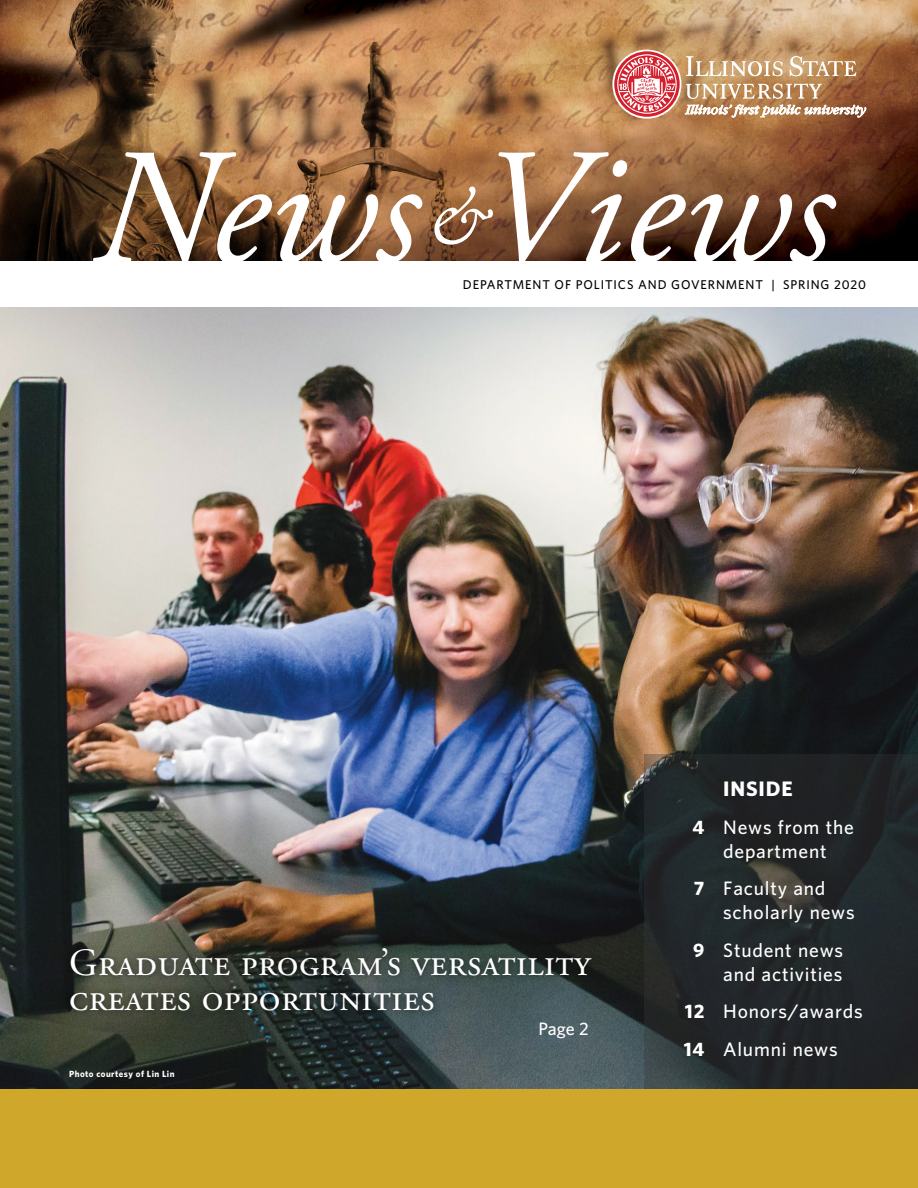
<style>
.page{position:relative;width:918px;height:1188px;background:#fff}
.page>*{position:absolute;margin:0;border:0;box-sizing:border-box;transform-origin:0 0}
.t1{font:italic 165px "Adobe Garamond Pro";color:#fff}
.t2{font:38.4px/35.1px "Adobe Garamond Pro";letter-spacing:.01em;color:#fff}
.t3{font:700 21px "Whitney";letter-spacing:.04em;color:#fff}
.t4{font:500 19.5px/24px "Whitney";letter-spacing:.04em;color:#fff}
.t5{font:500 18px "Whitney";color:#fff}
.t6{font:500 12.75px "Whitney";letter-spacing:.07em;color:#000}
.t7{font:700 9px "Whitney";letter-spacing:.05em;color:#fff}
.s1{font-size:75px}
.s2{font-weight:700}
</style>
<div class="page">
<div style="left:0;top:1086px;width:918px;height:102px;background:#cfa82b"></div>
<img style="left:490px;top:0;width:428px;height:260px">
<img style="left:0;top:0;width:490px;height:260px">
<img style="left:0;top:307px;width:918px;height:781px">
<svg style="left:614px;top:51px;width:252px;height:66px;background:#ca9477"></svg>
<svg style="left:644px;top:754px;width:274px;height:334px;background:#232729"></svg>
<div style="left:63px;top:941px;width:536px;height:77px;background:#020001;opacity:.6"></div>
<p class="t1" style="left:93px;top:110px;width:741px">News<span class="s1">&amp;</span>Views</p>
<p class="t6" style="left:463px;top:277px;width:405px">DEPARTMENT OF POLITICS AND GOVERNMENT | SPRING 2020</p>
<p class="t2" style="left:69px;top:947px;width:524px">Graduate program’s versatility creates opportunities</p>
<p class="t5" style="left:538px;top:1018px;width:52px">Page 2</p>
<p class="t7" style="left:69px;top:1068px;width:107px">Photo courtesy of Lin Lin</p>
<p class="t3" style="left:723px;top:776px;width:71px">INSIDE</p>
<p class="t4" style="left:693px;top:814px;width:163px;text-align:center"><span class="s2">4</span> News from the department</p>
<p class="t4" style="left:723px;top:876px;width:133px;text-indent:-29px"><span class="s2">7</span> Faculty and scholarly news</p>
<p class="t4" style="left:693px;top:937px;width:151px;text-align:right"><span class="s2">9</span> Student news and activities</p>
<p class="t4" style="left:684px;top:992px;width:180px;line-height:37.5px"><span class="s2">12</span> Honors/awards<br><span class="s2">14</span> Alumni news</p>
</div>
